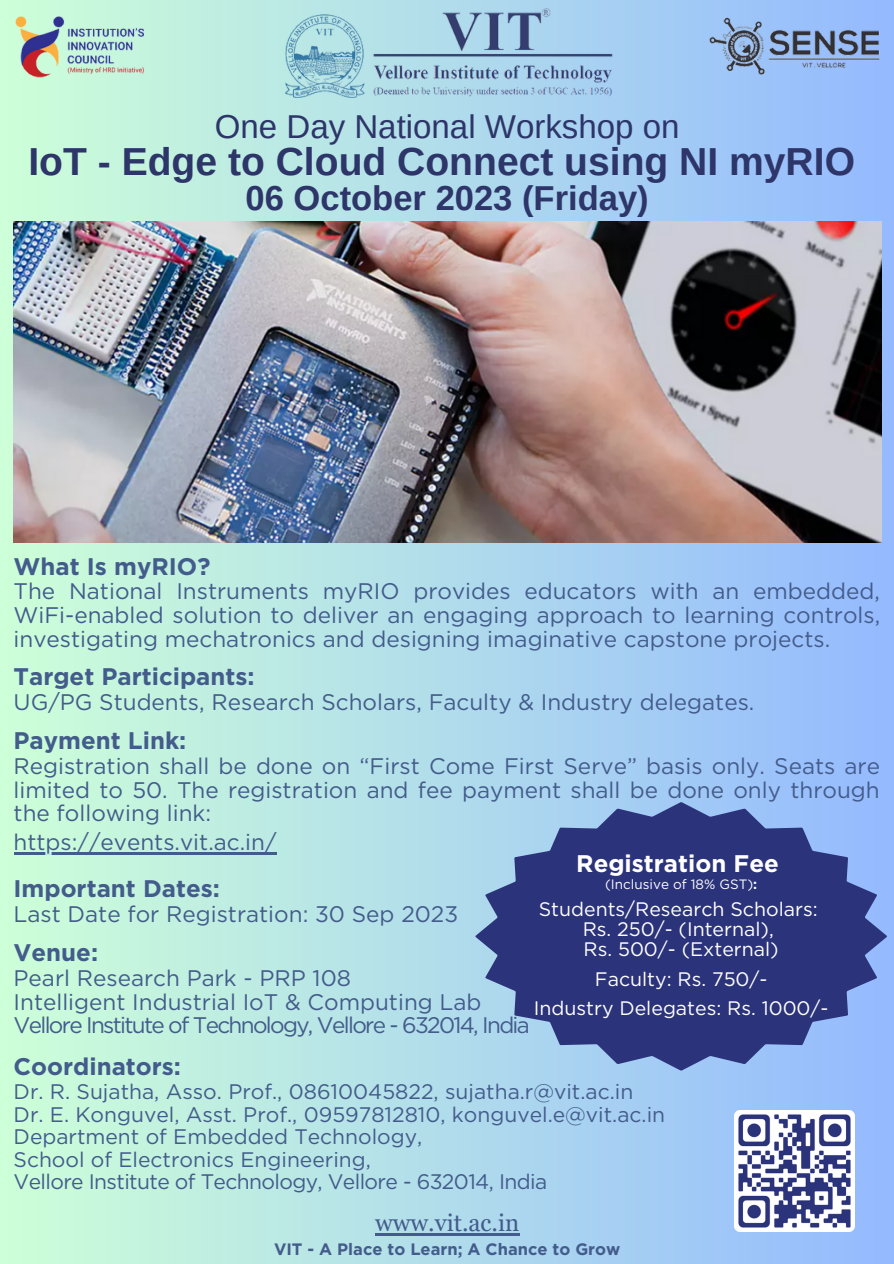
<style>
.page{position:relative;width:894px;height:1264px;background:#fff}
.page>*{position:absolute;margin:0;border:0;box-sizing:border-box;transform-origin:0 0}
.t1{font:700 39px "Arimo";color:#2d3569}
.t2{font:700 34.5px "Arimo";color:#2d3569}
.t3{font:33px "Arimo";color:#2d3569}
.t4{font:700 24px "Gotham";color:#435c8b}
.t5{font:700 24px "Gotham";color:#fff}
.t6{font:24px "Georgia Pro";color:#435c8b}
.t7{font:22.5px/23.7px "Gotham";color:#435c8b;text-align:justify}
.t8{font:22.5px "Gotham";letter-spacing:-.075em;color:#435c8b}
.t9{font:21px "Gotham";color:#435c8b}
.t10{font:21px "Gotham";letter-spacing:-.03em;color:#435c8b}
.t11{font:19.5px "Gotham";color:#fff}
.t12{font:700 16.5px "Gotham";color:#435c8b}
.t13{font:13.5px "Gotham";color:#fff}
.s1{font-weight:700}
</style>
<div class="page">
<div style="left:0;top:0;width:893px;height:1263px;background:linear-gradient(to right,#cdffd8,#94b9fe)"></div>
<img style="left:277px;top:4px;width:340px;height:94px">
<img style="left:14px;top:221px;width:867px;height:321px">
<img style="left:14px;top:14px;width:135px;height:65px">
<img style="left:706px;top:14px;width:174px;height:65px">
<svg style="left:475px;top:802px;width:411px;height:268px;background:#4d5f9d"></svg>
<img style="left:734px;top:1110px;width:120px;height:121px">
<hr style="left:14px;top:852px;width:262px;height:2px;background:#435c8b">
<hr style="left:375px;top:1233px;width:144px;height:2px;background:#435c8b">
<p class="t3" style="left:215px;top:108px;width:466px">One Day National Workshop on</p>
<p class="t1" style="left:28px;top:139px;width:827px">IoT - Edge to Cloud Connect using NI myRIO</p>
<p class="t2" style="left:245px;top:178px;width:404px">06 October 2023 (Friday)</p>
<p class="t4" style="left:14px;top:551px;width:198px">What Is myRIO?</p>
<p class="t7" style="left:14px;top:579px;width:867px">The National Instruments myRIO provides educators with an embedded, WiFi-enabled solution to deliver an engaging approach to learning controls, investigating mechatronics and designing imaginative capstone projects.</p>
<p class="t4" style="left:14px;top:662px;width:242px">Target Participants:</p>
<p class="t7" style="left:14px;top:689px;width:742px">UG/PG Students, Research Scholars, Faculty &amp; Industry delegates.</p>
<p class="t4" style="left:14px;top:726px;width:174px">Payment Link:</p>
<p class="t7" style="left:14px;top:754px;width:867px">Registration shall be done on “First Come First Serve” basis only. Seats are limited to 50. The registration and fee payment shall be done only through the following link:</p>
<p class="t7" style="left:14px;top:829px;width:264px">https://events.vit.ac.in/</p>
<p class="t5" style="left:576px;top:848px;width:204px">Registration Fee</p>
<p class="t13" style="left:605px;top:875px;width:154px">(Inclusive of 18% GST)<span class="s1">:</span></p>
<p class="t11" style="left:538px;top:897px;width:280px">Students/Research Scholars:</p>
<p class="t11" style="left:582px;top:917px;width:192px">Rs. 250/- (Internal),</p>
<p class="t11" style="left:583px;top:937px;width:196px">Rs. 500/- (External)</p>
<p class="t11" style="left:594px;top:966px;width:174px">Faculty: Rs. 750/-</p>
<p class="t11" style="left:533px;top:996px;width:296px">Industry Delegates: Rs. 1000/-</p>
<p class="t4" style="left:14px;top:873px;width:208px">Important Dates:</p>
<p class="t7" style="left:14px;top:901px;width:446px">Last Date for Registration: 30 Sep 2023</p>
<p class="t4" style="left:14px;top:938px;width:86px">Venue:</p>
<p class="t7" style="left:14px;top:965px;width:339px">Pearl Research Park - PRP 108</p>
<p class="t7" style="left:14px;top:989px;width:469px">Intelligent Industrial IoT &amp; Computing Lab</p>
<p class="t8" style="left:14px;top:1011px;width:517px">Vellore Institute of Technology, Vellore - 632014, India</p>
<p class="t4" style="left:14px;top:1052px;width:169px">Coordinators:</p>
<p class="t9" style="left:14px;top:1078px;width:621px">Dr. R. Sujatha, Asso. Prof., 08610045822, sujatha.r@vit.ac.in</p>
<p class="t9" style="left:14px;top:1101px;width:653px">Dr. E. Konguvel, Asst. Prof., 09597812810, konguvel.e@vit.ac.in</p>
<p class="t9" style="left:14px;top:1123px;width:410px">Department of Embedded Technology,</p>
<p class="t9" style="left:14px;top:1146px;width:359px">School of Electronics Engineering,</p>
<p class="t10" style="left:14px;top:1168px;width:535px">Vellore Institute of Technology, Vellore - 632014, India</p>
<p class="t6" style="left:375px;top:1208px;width:146px">www.vit.ac.in</p>
<p class="t12" style="left:274px;top:1238px;width:348px">VIT - A Place to Learn; A Chance to Grow</p>
</div>
